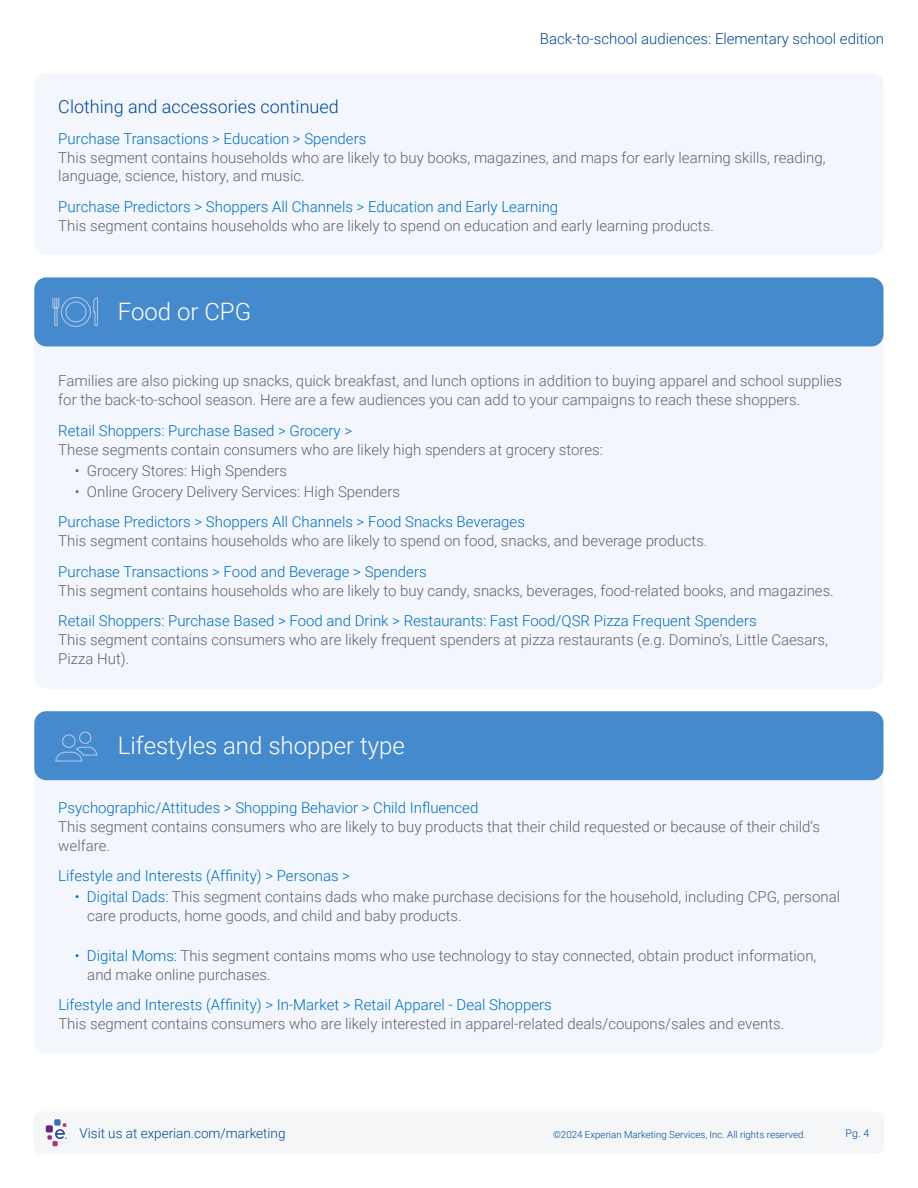
<style>
.page{position:relative;width:918px;height:1188px;background:#fff}
.page>*{position:absolute;margin:0;border:0;box-sizing:border-box;transform-origin:0 0}
.t1{font:300 24px "Roboto";color:#fff}
.t2{font:300 18px "Roboto";color:#004796}
.t3{font:300 15px/18.8px "Roboto";color:#60646b}
.t4{font:300 15px "Roboto";color:#0070bd}
.t5{font:300 15px "Roboto";color:#004796}
.t6{font:300 13.5px "Roboto";color:#004796}
.t7{font:300 10.5px "Roboto";color:#004796}
.t8{font:300 9.75px "Roboto";color:#004796}
.s1{color:#0070bd}
</style>
<div class="page">
<div style="left:34px;top:1112px;width:850px;height:42px;background:#f5f6f7;border-radius:8px"></div>
<div style="left:54px;top:1119px;width:7px;height:7px;background:#406eb3;border-radius:2px"></div>
<div style="left:46px;top:1125px;width:7px;height:7px;background:#632678;border-radius:2px"></div>
<svg style="left:47px;top:1123px;width:20px;height:23px"></svg>
<div style="left:34px;top:73px;width:849px;height:182px;background:#f3f6fc;border-radius:12px"></div>
<div style="left:34px;top:303px;width:849px;height:386px;background:#f3f6fc;border-radius:12px"></div>
<div style="left:34px;top:277px;width:849px;height:69px;background:#458acc;border-radius:12px"></div>
<svg style="left:52px;top:297px;width:47px;height:50px"></svg>
<div style="left:34px;top:732px;width:849px;height:321px;background:#f3f6fc;border-radius:12px"></div>
<div style="left:34px;top:711px;width:849px;height:69px;background:#458acc;border-radius:12px"></div>
<svg style="left:55px;top:731px;width:43px;height:31px"></svg>
<p class="t5" style="left:540px;top:29px;width:346px">Back-to-school audiences: Elementary school edition</p>
<p class="t2" style="left:58px;top:94px;width:282px">Clothing and accessories continued</p>
<p class="t4" style="left:58px;top:128px;width:309px">Purchase Transactions &gt; Education &gt; Spenders</p>
<p class="t3" style="left:58px;top:147px;width:769px">This segment contains households who are likely to buy books, magazines, and maps for early learning skills, reading, language, science, history, and music.</p>
<p class="t4" style="left:58px;top:196px;width:501px">Purchase Predictors &gt; Shoppers All Channels &gt; Education and Early Learning</p>
<p class="t3" style="left:58px;top:216px;width:657px">This segment contains households who are likely to spend on education and early learning products.</p>
<h1 class="t1" style="left:118px;top:295px;width:135px">Food or CPG</h1>
<p class="t3" style="left:58px;top:371px;width:785px">Families are also picking up snacks, quick breakfast, and lunch options in addition to buying apparel and school supplies for the back-to-school season. Here are a few audiences you can add to your campaigns to reach these shoppers.</p>
<p class="t4" style="left:58px;top:420px;width:295px">Retail Shoppers: Purchase Based &gt; Grocery &gt;</p>
<p class="t3" style="left:58px;top:439px;width:546px">These segments contain consumers who are likely high spenders at grocery stores:</p>
<p class="t3" style="left:75px;top:460px;width:214px">• Grocery Stores: High Spenders</p>
<p class="t3" style="left:75px;top:481px;width:327px">• Online Grocery Delivery Services: High Spenders</p>
<p class="t4" style="left:58px;top:512px;width:468px">Purchase Predictors &gt; Shoppers All Channels &gt; Food Snacks Beverages</p>
<p class="t3" style="left:58px;top:531px;width:651px">This segment contains households who are likely to spend on food, snacks, and beverage products.</p>
<p class="t4" style="left:58px;top:561px;width:370px">Purchase Transactions &gt; Food and Beverage &gt; Spenders</p>
<p class="t3" style="left:58px;top:580px;width:777px">This segment contains households who are likely to buy candy, snacks, beverages, food-related books, and magazines.</p>
<p class="t4" style="left:58px;top:611px;width:700px">Retail Shoppers: Purchase Based &gt; Food and Drink &gt; Restaurants: Fast Food/QSR Pizza Frequent Spenders</p>
<p class="t3" style="left:58px;top:630px;width:771px">This segment contains consumers who are likely frequent spenders at pizza restaurants (e.g. Domino’s, Little Caesars,<br>Pizza Hut).</p>
<h1 class="t1" style="left:118px;top:729px;width:289px">Lifestyles and shopper type</h1>
<p class="t4" style="left:58px;top:797px;width:422px">Psychographic/Attitudes &gt; Shopping Behavior &gt; Child Influenced</p>
<p class="t3" style="left:58px;top:817px;width:763px">This segment contains consumers who are likely to buy products that their child requested or because of their child’s welfare.</p>
<p class="t4" style="left:58px;top:866px;width:293px">Lifestyle and Interests (Affinity) &gt; Personas &gt;</p>
<p class="t3" style="left:87px;top:887px;width:754px;text-indent:-12px"><span class="s1">• Digital Dads:</span> This segment contains dads who make purchase decisions for the household, including CPG, personal care products, home goods, and child and baby products.</p>
<p class="t3" style="left:87px;top:946px;width:731px;text-indent:-13px"><span class="s1">• Digital Moms:</span> This segment contains moms who use technology to stay connected, obtain product information, and make online purchases.</p>
<p class="t4" style="left:58px;top:995px;width:495px">Lifestyle and Interests (Affinity) &gt; In-Market &gt; Retail Apparel - Deal Shoppers</p>
<p class="t3" style="left:58px;top:1014px;width:728px">This segment contains consumers who are likely interested in apparel-related deals/coupons/sales and events.</p>
<p class="t6" style="left:80px;top:1123px;width:208px">Visit us at experian.com/marketing</p>
<p class="t8" style="left:553px;top:1127px;width:254px">©2024 Experian Marketing Services, Inc. All rights reserved.</p>
<p class="t7" style="left:846px;top:1126px;width:25px">Pg. 4</p>
</div>
